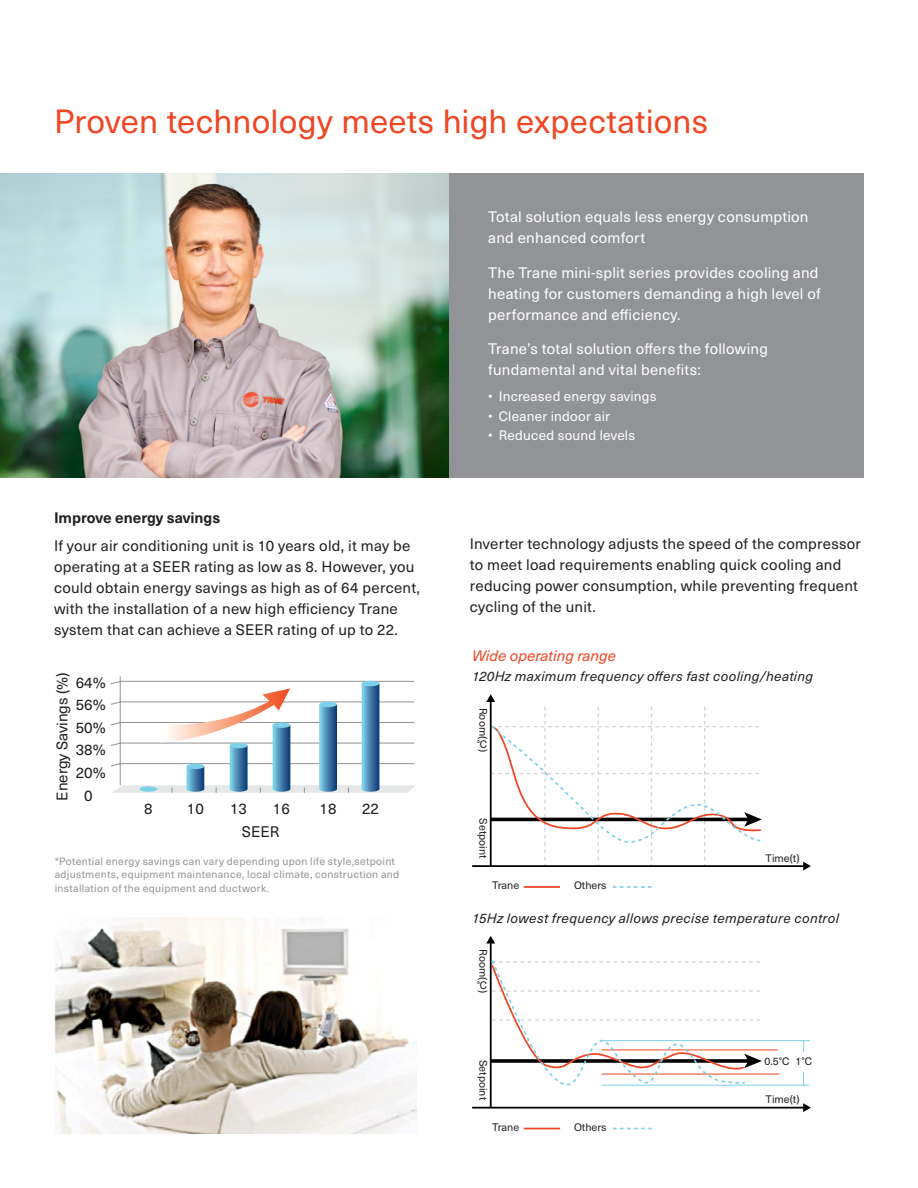
<style>
.page{position:relative;width:918px;height:1188px;background:#fff}
.page>*{position:absolute;margin:0;border:0;box-sizing:border-box;transform-origin:0 0}
.t1{font:33px "Neue Haas Unica W1 G";letter-spacing:.005em;color:#ef4623}
.t2{font:15.15px/22.5px "Neue Haas Unica W1 G";color:#231f20;text-align:center}
.t3{font:15px/21px "Neue Haas Unica W1 G";letter-spacing:.015em;color:#231f20}
.t4{font:15px/21px "Neue Haas Unica W1 G";letter-spacing:.015em;color:#fff}
.t5{font:700 15px "Neue Haas Unica W1 G";color:#231f20}
.t6{font:italic 15px "Neue Haas Unica W1 G";color:#ef4623}
.t7{font:italic 13.5px "Neue Haas Unica W1 G";letter-spacing:.025em;color:#231f20}
.t8{font:13.5px "Neue Haas Unica W1 G";letter-spacing:.015em;color:#fff}
.t9{font:10.65px "Neue Haas Unica W1 G";color:#231f20}
.t10{font:10.5px/13.5px "Neue Haas Unica W1 G";letter-spacing:.03em;color:#919396}
</style>
<div class="page">
<hr style="left:472px;top:1107px;width:333px;height:2px;background:#000">
<svg style="left:803px;top:1103px;width:8px;height:9px"></svg>
<hr style="left:490px;top:942px;width:2px;height:166px;background:#000">
<hr style="left:524px;top:1128px;width:36px;height:1px;background:#ef4623">
<svg style="left:613px;top:1128px;width:39px;height:1px"></svg>
<hr style="left:602px;top:1049px;width:176px;height:1px;background:#ef4623">
<hr style="left:602px;top:1074px;width:178px;height:1px;background:#ef4623">
<svg style="left:803px;top:1041px;width:1px;height:12px"></svg>
<svg style="left:803px;top:1072px;width:1px;height:13px"></svg>
<hr style="left:602px;top:1040px;width:208px;height:1px;background:#7cd1e8">
<hr style="left:602px;top:1085px;width:207px;height:1px;background:#7cd1e8">
<svg style="left:486px;top:936px;width:276px;height:151px"></svg>
<hr style="left:472px;top:865px;width:333px;height:2px;background:#000">
<svg style="left:803px;top:862px;width:8px;height:9px"></svg>
<svg style="left:486px;top:694px;width:277px;height:172px"></svg>
<svg style="left:490px;top:725px;width:272px;height:163px"></svg>
<svg style="left:110px;top:676px;width:306px;height:117px"></svg>
<img style="left:54px;top:918px;width:362px;height:216px">
<div style="left:448px;top:174px;width:416px;height:304px;background:#919396"></div>
<img style="left:0;top:174px;width:448px;height:304px">
<h1 class="t1" style="left:54px;top:97px;width:656px">Proven technology meets high expectations</h1>
<p class="t4" style="left:488px;top:206px;width:322px">Total solution equals less energy consumption and enhanced comfort</p>
<p class="t4" style="left:488px;top:261px;width:334px">The Trane mini-split series provides cooling and heating for customers demanding a high level of performance and efficiency.</p>
<p class="t4" style="left:488px;top:338px;width:281px">Trane’s total solution offers the following fundamental and vital benefits:</p>
<p class="t8" style="left:488px;top:387px;width:170px">• Increased energy savings</p>
<p class="t8" style="left:488px;top:406px;width:123px">• Cleaner indoor air</p>
<p class="t8" style="left:488px;top:426px;width:148px">• Reduced sound levels</p>
<p class="t5" style="left:54px;top:506px;width:168px">Improve energy savings</p>
<p class="t3" style="left:54px;top:534px;width:368px">If your air conditioning unit is 10 years old, it may be operating at a SEER rating as low as 8. However, you could obtain energy savings as high as of 64 percent, with the installation of a new high efficiency Trane system that can achieve a SEER rating of up to 22.</p>
<p class="t3" style="left:470px;top:533px;width:393px">Inverter technology adjusts the speed of the compressor to meet load requirements enabling quick cooling and reducing power consumption, while preventing frequent cycling of the unit.</p>
<p class="t2" style="left:50px;top:801px;width:130px;rotate:-90deg">Energy Savings (%)</p>
<p class="t2" style="left:76px;top:671px;width:32px">64%<br>56%<br>50%<br>38%<br>20%<br>0</p>
<p class="t2" style="left:144px;top:797px;width:10px">8</p>
<p class="t2" style="left:187px;top:797px;width:18px">10</p>
<p class="t2" style="left:230px;top:797px;width:18px">13</p>
<p class="t2" style="left:273px;top:797px;width:18px">16</p>
<p class="t2" style="left:320px;top:797px;width:18px">18</p>
<p class="t2" style="left:362px;top:797px;width:18px">22</p>
<p class="t2" style="left:242px;top:820px;width:39px">SEER</p>
<p class="t10" style="left:55px;top:854px;width:346px">*Potential energy savings can vary depending upon life style,setpoint adjustments, equipment maintenance, local climate, construction and installation of the equipment and ductwork.</p>
<p class="t6" style="left:472px;top:645px;width:145px">Wide operating range</p>
<p class="t7" style="left:472px;top:666px;width:343px">120Hz maximum frequency offers fast cooling/heating</p>
<p class="t9" style="left:491px;top:708px;width:33px;rotate:90deg">Room(</p>
<p class="t9" style="left:477px;top:736px;width:12px">°C</p>
<p class="t9" style="left:491px;top:713px;width:46px;rotate:90deg">R om( ) )</p>
<p class="t9" style="left:477px;top:742px;width:12px">°C</p>
<p class="t9" style="left:491px;top:818px;width:42px;rotate:90deg">Setpoint</p>
<p class="t9" style="left:491px;top:824px;width:42px;rotate:90deg">Setpoint</p>
<p class="t9" style="left:492px;top:878px;width:29px">Trane</p>
<p class="t9" style="left:574px;top:878px;width:34px">Others</p>
<p class="t9" style="left:574px;top:883px;width:34px">Others</p>
<p class="t9" style="left:766px;top:850px;width:35px">Time(t)</p>
<p class="t9" style="left:766px;top:856px;width:35px">Time(t)</p>
<p class="t7" style="left:472px;top:908px;width:368px">15Hz lowest frequency allows precise temperature control</p>
<p class="t9" style="left:491px;top:944px;width:33px;rotate:90deg">Room(</p>
<p class="t9" style="left:477px;top:972px;width:12px">°C</p>
<p class="t9" style="left:491px;top:949px;width:46px;rotate:90deg">R om( ) )</p>
<p class="t9" style="left:477px;top:978px;width:12px">°C</p>
<p class="t9" style="left:491px;top:1054px;width:42px;rotate:90deg">Setpoint</p>
<p class="t9" style="left:491px;top:1060px;width:42px;rotate:90deg">Setpoint</p>
<p class="t9" style="left:492px;top:1114px;width:29px">Trane</p>
<p class="t9" style="left:574px;top:1114px;width:34px">Others</p>
<p class="t9" style="left:492px;top:1119px;width:29px">Trane</p>
<p class="t9" style="left:574px;top:1119px;width:34px">Others</p>
<p class="t9" style="left:764px;top:1048px;width:49px">0.5°C 1°C</p>
<p class="t9" style="left:764px;top:1053px;width:49px">0.5°C 1°C</p>
<p class="t9" style="left:766px;top:1086px;width:35px">Time(t)</p>
<p class="t9" style="left:766px;top:1092px;width:35px">Time(t)</p>
</div>
